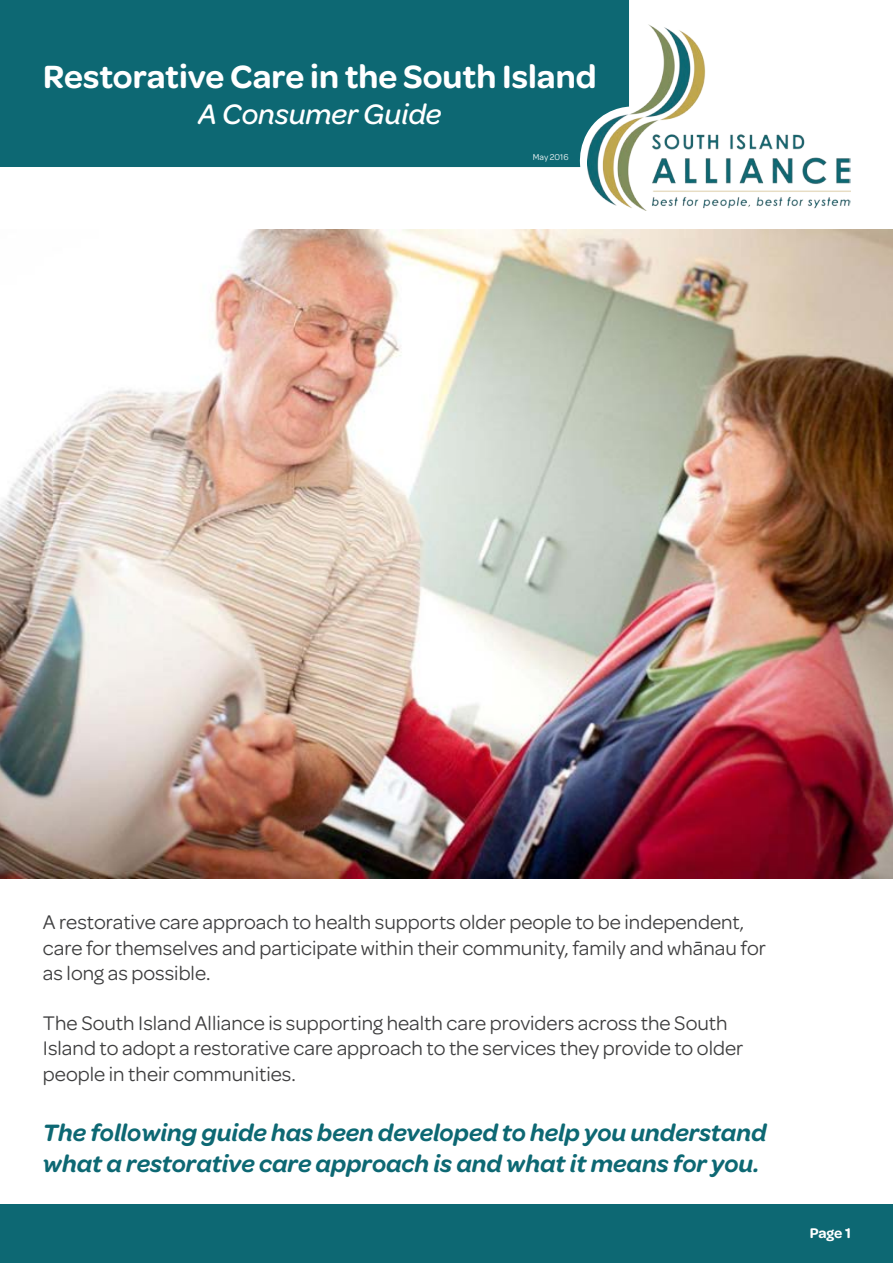
<style>
.page{position:relative;width:893px;height:1263px;background:#fff}
.page>*{position:absolute;margin:0;border:0;box-sizing:border-box;transform-origin:0 0}
.t1{font:600 34.35px "Omnes";color:#fff}
.t2{font:italic 500 30px "Omnes";color:#fff}
.t3{font:italic 600 25.2px/30.3px "Omnes";color:#0d6873}
.t4{font:21px/25.2px "Omnes";color:#3e3e3f}
.t5{font:600 15px "Omnes";color:#fff}
.t6{font:9px "Omnes";color:#fff}
</style>
<div class="page">
<img style="left:588px;top:25px;width:263px;height:185px">
<div style="left:0;top:0;width:629px;height:167px;background:#0d6873"></div>
<img style="left:0;top:230px;width:893px;height:649px">
<div style="left:0;top:1204px;width:893px;height:59px;background:#0d6873"></div>
<p class="t1" style="left:43px;top:52px;width:555px">Restorative Care in the South Island</p>
<p class="t2" style="left:198px;top:94px;width:245px">A Consumer Guide</p>
<p class="t6" style="left:533px;top:151px;width:37px">May 2016</p>
<p class="t4" style="left:43px;top:909px;width:724px">A restorative care approach to health supports older people to be independent, care for themselves and participate within their community, family and whānau for as long as possible.</p>
<p class="t4" style="left:43px;top:1009px;width:702px">The South Island Alliance is supporting health care providers across the South<br>Island to adopt a restorative care approach to the services they provide to older people in their communities.</p>
<p class="t3" style="left:43px;top:1116px;width:725px">The following guide has been developed to help you understand what a restorative care approach is and what it means for you.</p>
<p class="t5" style="left:810px;top:1222px;width:43px">Page 1</p>
</div>
